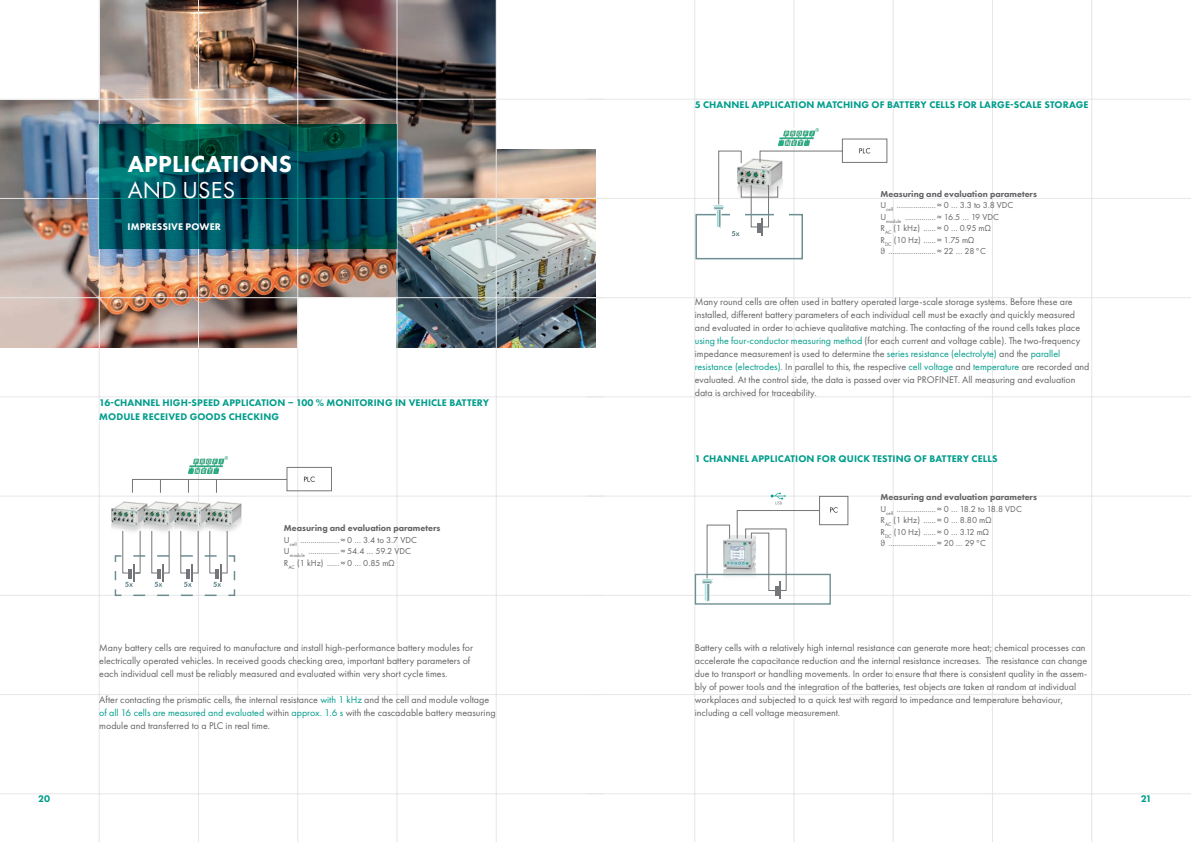
<style>
.page{position:relative;width:1191px;height:842px;background:#fff}
.page>*{position:absolute;margin:0;border:0;box-sizing:border-box;transform-origin:0 0}
.t1{font:800 24px "Futura PT";letter-spacing:.01em;color:#fff}
.t2{font:24px "Futura PT";letter-spacing:.01em;color:#fff}
.t3{font:10px/13px "Futura PT";color:#636366}
.t4{font:800 10px/14px "Futura PT";letter-spacing:.01em;color:#009d8b}
.t5{font:800 10px "Futura PT";letter-spacing:.01em;color:#fff}
.t6{font:9px/11.5px "Futura PT";color:#636366}
.s1{font-weight:800}
.s2{color:#009d8b}
.s3{font-family:"Athelas"}
</style>
<div class="page">
<img style="left:0;top:0;width:595px;height:347px">
<div style="left:0;top:0;width:99px;height:99px;background:#fff"></div>
<div style="left:496px;top:0;width:108px;height:149px;background:#fff"></div>
<div style="left:298px;top:298px;width:99px;height:99px;background:#fff"></div>
<img style="left:398px;top:199px;width:197px;height:148px">
<img style="left:112px;top:501px;width:31px;height:29px">
<img style="left:143px;top:501px;width:31px;height:29px">
<img style="left:174px;top:501px;width:31px;height:29px">
<img style="left:205px;top:501px;width:36px;height:29px">
<hr style="left:0;top:99px;width:604px;height:1px;background:#e6e7e9">
<hr style="left:587px;top:99px;width:604px;height:1px;background:#e6e7e9">
<hr style="left:0;top:595px;width:604px;height:1px;background:#e6e7e9">
<hr style="left:587px;top:595px;width:604px;height:1px;background:#e6e7e9">
<hr style="left:0;top:694px;width:604px;height:1px;background:#e6e7e9">
<hr style="left:587px;top:694px;width:604px;height:1px;background:#e6e7e9">
<hr style="left:0;top:794px;width:604px;height:1px;background:#e6e7e9">
<hr style="left:587px;top:794px;width:604px;height:1px;background:#e6e7e9">
<hr style="left:0;top:496px;width:604px;height:1px;background:#e6e7e9">
<hr style="left:587px;top:496px;width:604px;height:1px;background:#e6e7e9">
<hr style="left:0;top:397px;width:604px;height:1px;background:#e6e7e9">
<hr style="left:587px;top:397px;width:604px;height:1px;background:#e6e7e9">
<hr style="left:0;top:297px;width:604px;height:1px;background:#e6e7e9">
<hr style="left:587px;top:297px;width:604px;height:1px;background:#e6e7e9">
<hr style="left:0;top:198px;width:604px;height:1px;background:#e6e7e9">
<hr style="left:587px;top:198px;width:604px;height:1px;background:#e6e7e9">
<hr style="left:99px;top:0;width:1px;height:842px;background:#e6e7e9">
<hr style="left:694px;top:0;width:1px;height:842px;background:#e6e7e9">
<hr style="left:198px;top:0;width:1px;height:842px;background:#e6e7e9">
<hr style="left:794px;top:0;width:1px;height:842px;background:#e6e7e9">
<hr style="left:297px;top:0;width:1px;height:842px;background:#e6e7e9">
<hr style="left:893px;top:0;width:1px;height:842px;background:#e6e7e9">
<hr style="left:397px;top:0;width:1px;height:842px;background:#e6e7e9">
<hr style="left:992px;top:0;width:1px;height:842px;background:#e6e7e9">
<hr style="left:496px;top:0;width:1px;height:842px;background:#e6e7e9">
<hr style="left:1091px;top:0;width:1px;height:842px;background:#e6e7e9">
<svg style="left:99px;top:124px;width:298px;height:124px;background:#004b54"></svg>
<svg style="left:304px;top:477px;width:11px;height:5px"></svg>
<div style="left:287px;top:467px;width:45px;height:24px;border:1px solid #757679"></div>
<svg style="left:115px;top:530px;width:121px;height:66px"></svg>
<svg style="left:132px;top:479px;width:155px;height:17px"></svg>
<img style="left:188px;top:456px;width:40px;height:17px">
<div style="left:695px;top:214px;width:108px;height:45px;border:2px solid #6e8f92"></div>
<svg style="left:713px;top:139px;width:180px;height:97px"></svg>
<div style="left:712px;top:204px;width:12px;height:6px;border:1px solid #fff;border-radius:2px"></div>
<img style="left:778px;top:128px;width:40px;height:17px">
<div style="left:694px;top:574px;width:137px;height:31px;border:1px solid #6e8f92"></div>
<div style="left:704px;top:581px;width:6px;height:21px;border:1px solid #fff;border-radius:2px"></div>
<svg style="left:701px;top:493px;width:147px;height:106px"></svg>
<h1 class="t1" style="left:128px;top:149px;width:166px">APPLICATIONS</h1>
<h1 class="t2" style="left:128px;top:176px;width:109px">AND USES</h1>
<p class="t5" style="left:128px;top:220px;width:95px">IMPRESSIVE POWER</p>
<p class="t4" style="left:99px;top:396px;width:391px">16-CHANNEL HIGH-SPEED APPLICATION – 100 % MONITORING IN VEHICLE BATTERY<br>MODULE RECEIVED GOODS CHECKING</p>
<p class="t6" style="left:284px;top:523px;width:158px"><span class="s1">Measuring and evaluation parameters </span>U<sub>cell</sub> ................... ≈ 0 … 3.4 to 3.7 VDC<br>U<sub>module</sub> ............... ≈ 54.4 … 59.2 VDC<br>R<sub>AC</sub> (1 kHz) ...... ≈ 0 … 0.85 mΩ</p>
<p class="t3" style="left:99px;top:641px;width:375px">Many battery cells are required to manufacture and install high-performance battery modules for electrically operated vehicles. In received goods checking area, important battery parameters of each individual cell must be reliably measured and evaluated within very short cycle times.</p>
<p class="t3" style="left:99px;top:693px;width:398px">After contacting the prismatic cells, the internal resistance <span class="s2">with 1 kHz</span> and the cell and module voltage <span class="s2">of all 16 cells are measured and evaluated</span> within <span class="s2">approx. 1.6 s</span> with the cascadable battery measuring module and transferred to a PLC in real time.</p>
<p class="t4" style="left:694px;top:98px;width:395px">5 CHANNEL APPLICATION MATCHING OF BATTERY CELLS FOR LARGE-SCALE STORAGE</p>
<p class="t6" style="left:880px;top:188px;width:158px"><span class="s1">Measuring and evaluation parameters </span>U<sub>cell</sub> ................... ≈ 0 … 3.3 to 3.8 VDC<br>U<sub>module</sub> ............... ≈ 16.5 … 19 VDC<br>R<sub>AC</sub> (1 kHz) ...... ≈ 0 … 0.95 mΩ<br>R<sub>DC</sub> (10 Hz) ...... ≈ 1.75 mΩ<br><span class="s3">ϑ</span> ....................... ≈ 22 … 28°C</p>
<p class="t3" style="left:694px;top:295px;width:396px">Many round cells are often used in battery operated large-scale storage systems. Before these are installed, different battery parameters of each individual cell must be exactly and quickly measured and evaluated in order to achieve qualitative matching. The contacting of the round cells takes place <span class="s2">using the four-conductor measuring method</span> (for each current and voltage cable). The two-frequency impedance measurement is used to determine the <span class="s2">series resistance (electrolyte)</span> and the <span class="s2">parallel resistance (electrodes)</span>. In parallel to this, the respective <span class="s2">cell voltage</span> and <span class="s2">temperature</span> are recorded and evaluated. At the control side, the data is passed over via PROFINET. All measuring and evaluation data is archived for traceability.</p>
<p class="t4" style="left:694px;top:452px;width:304px">1 CHANNEL APPLICATION FOR QUICK TESTING OF BATTERY CELLS</p>
<p class="t6" style="left:880px;top:491px;width:158px"><span class="s1">Measuring and evaluation parameters </span>U<sub>cell</sub> ................... ≈ 0 … 18.2 to 18.8 VDC<br>R<sub>AC</sub> (1 kHz) ...... ≈ 0 … 8.80 mΩ<br>R<sub>DC</sub> (10 Hz) ...... ≈ 0 … 3.12 mΩ<br><span class="s3">ϑ</span> ....................... ≈ 20 … 29°C</p>
<p class="t3" style="left:694px;top:641px;width:394px">Battery cells with a relatively high internal resistance can generate more heat; chemical processes can accelerate the capacitance reduction and the internal resistance increases. The resistance can change due to transport or handling movements. In order to ensure that there is consistent quality in the assem&shy;bly of power tools and the integration of the batteries, test objects are taken at random at individual workplaces and subjected to a quick test with regard to impedance and temperature behaviour, including a cell voltage measurement.</p>
<p class="t4" style="left:38px;top:792px;width:13px">20</p>
<p class="t4" style="left:1140px;top:792px;width:13px">21</p>
</div>
